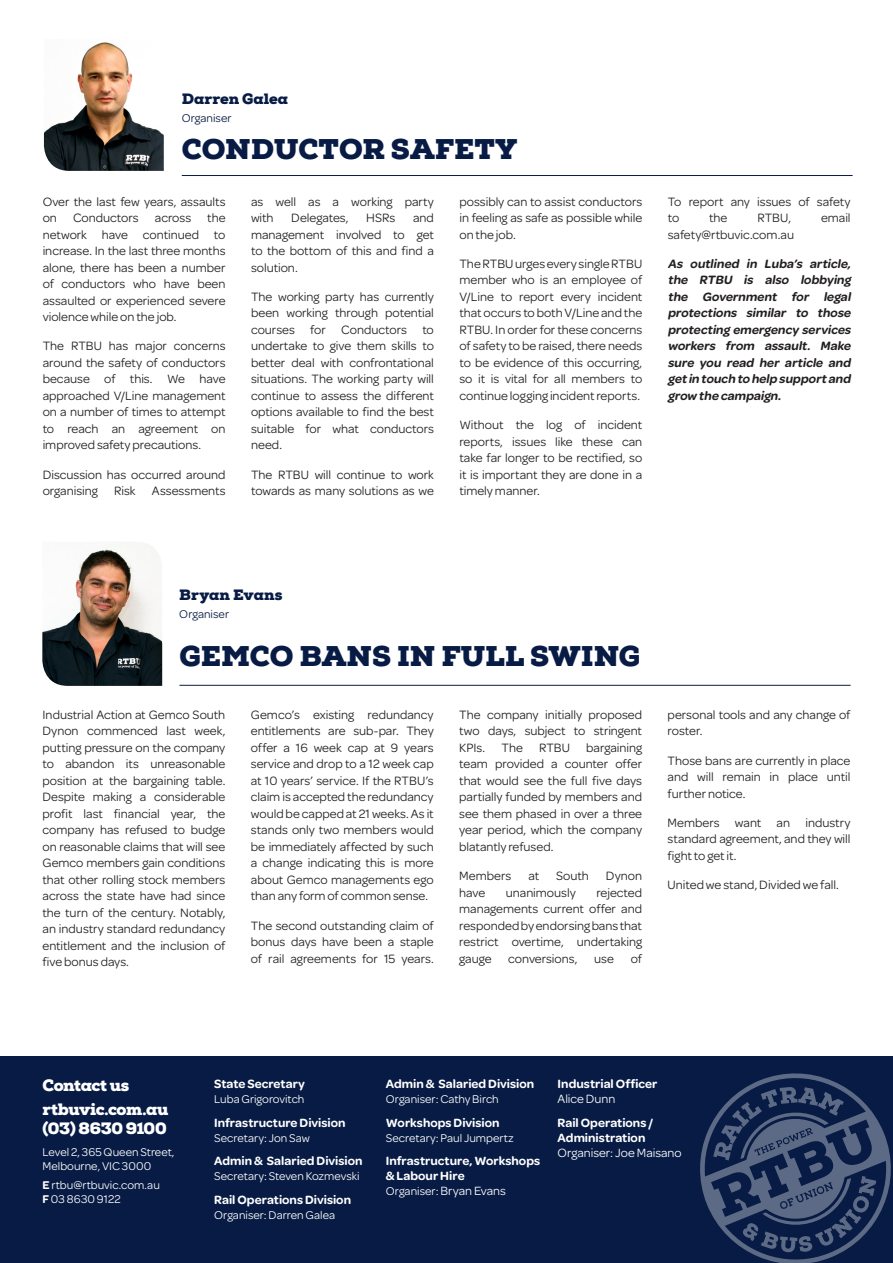
<style>
.page{position:relative;width:893px;height:1263px;background:#fff}
.page>*{position:absolute;margin:0;border:0;box-sizing:border-box;transform-origin:0 0}
.t1{font:900 28.5px "Nexa Slab";color:#071b44}
.t2{font:900 16.5px/19.5px "Nexa Slab";letter-spacing:-.02em;color:#fff}
.t3{font:900 15px "Nexa Slab";color:#071b44}
.t4{font:12.9px/16.5px "Omnes";color:#231f20;text-align:justify}
.t5{font:italic 600 12.9px/16.5px "Omnes";letter-spacing:-.005em;color:#231f20}
.Body_white{font:600 12.75px/15px "Omnes";color:#fff}
.Body_white-2{font:12px/13.5px "Omnes";color:#fff}
.t6{font:12px "Omnes";color:#071b44}
.s1{font-weight:600}
.s2{font-size:12.75px}
.s3{font-weight:400}
</style>
<div class="page">
<div style="left:0;top:1056px;width:893px;height:207px;background:#071b44"></div>
<svg style="left:700px;top:1073px;width:191px;height:190px"></svg>
<hr style="left:182px;top:175px;width:671px;height:1px;background:#071b44">
<img style="left:44px;top:42px;width:120px;height:129px">
<img style="left:42px;top:542px;width:120px;height:144px">
<hr style="left:179px;top:685px;width:672px;height:1px;background:#071b44">
<p class="t3" style="left:182px;top:89px;width:108px">Darren Galea</p>
<p class="t6" style="left:182px;top:110px;width:51px">Organiser</p>
<p class="t1" style="left:182px;top:131px;width:337px">CONDUCTOR SAFETY</p>
<p class="t4" style="left:43px;top:192px;width:184px">Over the last few years, assaults on Conductors across the network have continued to increase. In the last three months alone, there has been a number of conductors who have been assaulted or experienced severe violence while on the job.</p>
<p class="t4" style="left:43px;top:337px;width:184px">The RTBU has major concerns around the safety of conductors because of this. We have approached V/Line management on a number of times to attempt to reach an agreement on improved safety precautions.</p>
<p class="t4" style="left:43px;top:465px;width:184px">Discussion has occurred around organising</p>
<p class="t4" style="left:114px;top:482px;width:23px">Risk</p>
<p class="t4" style="left:152px;top:482px;width:75px">Assessments</p>
<p class="t4" style="left:251px;top:192px;width:184px">as well as a working party with</p>
<p class="t4" style="left:251px;top:209px;width:184px;text-indent:162px">and management involved to get to the bottom of this and find a solution.</p>
<p class="t4" style="left:251px;top:288px;width:184px">The working party has currently been working through potential courses for Conductors to undertake to give them skills to better deal with confrontational situations. The working party will continue to assess the different options available to find the best suitable for what conductors need.</p>
<p class="t4" style="left:251px;top:465px;width:184px">The RTBU will continue to work towards as many solutions as we</p>
<p class="t4" style="left:291px;top:209px;width:59px">Delegates,</p>
<p class="t4" style="left:366px;top:209px;width:31px">HSRs</p>
<p class="t4" style="left:459px;top:192px;width:184px">possibly can to assist conductors in feeling as safe as possible while on the job.</p>
<p class="t4" style="left:459px;top:255px;width:184px">The RTBU urges every single RTBU member who is an employee of V/Line to report every incident that occurs to both V/Line and the RTBU. In order for these concerns of safety to be raised, there needs to be evidence of this occurring, so it is vital for all members to continue logging incident reports.</p>
<p class="t4" style="left:459px;top:416px;width:184px">Without the log of incident reports, issues like these can take far longer to be rectified, so it is important they are done in a timely manner.</p>
<p class="t4" style="left:668px;top:192px;width:184px">To report any issues of safety to</p>
<p class="t4" style="left:709px;top:209px;width:20px">the</p>
<p class="t4" style="left:757px;top:209px;width:35px">RTBU,</p>
<p class="t4" style="left:821px;top:209px;width:31px">email</p>
<p class="t4" style="left:668px;top:225px;width:128px">safety@rtbuvic.com.au</p>
<p class="t5" style="left:668px;top:255px;width:187px">As outlined in Luba’s article, the RTBU is also lobbying the Government for legal protections similar to those protecting emergency services workers from assault. Make sure you read her article and getin touch to help supportand grow the campaign.</p>
<p class="t3" style="left:179px;top:585px;width:105px">Bryan Evans</p>
<p class="t6" style="left:179px;top:606px;width:51px">Organiser</p>
<p class="t1" style="left:179px;top:638px;width:462px">GEMCO BANS IN FULL SWING</p>
<p class="t4" style="left:43px;top:706px;width:184px">Industrial Action at Gemco South Dynon commenced last week, putting pressure on the company to abandon its unreasonable position at the bargaining table.<br>Despite making a considerable profit last financial year, the company has refused to budge on reasonable claims that will see Gemco members gain conditions that other rolling stock members across the state have had since the turn of the century. Notably, an industry standard redundancy entitlement and the inclusion of five bonus days.</p>
<p class="t4" style="left:251px;top:706px;width:184px">Gemco’s existing redundancy entitlements are sub-par. They offer a 16 week cap at 9 years service and drop to a 12 week cap at 10 years’ service. If the RTBU’s claim is accepted the redundancy would be capped at 21 weeks. As it stands only two members would be immediately affected by such a change indicating this is more about Gemco managements ego than any form of common sense.</p>
<p class="t4" style="left:251px;top:916px;width:184px">The second outstanding claim of bonus days have been a staple of rail agreements for 15 years.</p>
<p class="t4" style="left:459px;top:706px;width:184px">The company initially proposed two days, subject to stringent KPIs.</p>
<p class="t4" style="left:459px;top:739px;width:184px;text-indent:127px">bargaining team provided a counter offer that would see the full five days partially funded by members and see them phased in over a three year period, which the company blatantly refused.</p>
<p class="t4" style="left:459px;top:867px;width:54px">Members</p>
<p class="t4" style="left:528px;top:867px;width:12px">at</p>
<p class="t4" style="left:556px;top:867px;width:34px">South</p>
<p class="t4" style="left:606px;top:867px;width:38px">Dynon</p>
<p class="t4" style="left:459px;top:883px;width:28px">have</p>
<p class="t4" style="left:506px;top:883px;width:71px">unanimously</p>
<p class="t4" style="left:501px;top:739px;width:23px">The</p>
<p class="t4" style="left:539px;top:739px;width:33px">RTBU</p>
<p class="t4" style="left:459px;top:883px;width:184px;text-indent:137px">rejected managements current offer and responded by endorsing bans that restrict overtime, undertaking gauge</p>
<p class="t4" style="left:508px;top:949px;width:71px">conversions,</p>
<p class="t4" style="left:594px;top:949px;width:21px">use</p>
<p class="t4" style="left:631px;top:949px;width:13px">of</p>
<p class="t4" style="left:668px;top:706px;width:184px">personal tools and any change of roster.</p>
<p class="t4" style="left:668px;top:751px;width:184px">Those bans are currently in place and will remain in place until further notice.</p>
<p class="t4" style="left:668px;top:814px;width:184px">Members want an industry standard agreement, and they will fight to get it.</p>
<p class="t4" style="left:668px;top:876px;width:173px">United we stand, Divided we fall.</p>
<p class="t2" style="left:43px;top:1075px;width:88px">Contact us</p>
<p class="t2" style="left:43px;top:1099px;width:127px">rtbuvic.com.au (03) 8630 9100</p>
<p class="Body_white-2" style="left:43px;top:1145px;width:133px">Level 2, 365 Queen Street,<br>Melbourne, VIC 3000</p>
<p class="Body_white-2" style="left:43px;top:1178px;width:119px"><span class="s1">E</span> rtbu@rtbuvic.com.au<br><span class="s1">F</span> 03 8630 9122</p>
<p class="Body_white" style="left:214px;top:1076px;width:92px">State Secretary</p>
<p class="Body_white-2" style="left:214px;top:1092px;width:92px">Luba Grigorovitch</p>
<p class="Body_white" style="left:214px;top:1114px;width:133px">Infrastructure Division</p>
<p class="Body_white-2" style="left:214px;top:1130px;width:97px">Secretary: Jon Saw</p>
<p class="Body_white" style="left:214px;top:1153px;width:150px">Admin &amp; Salaried Division</p>
<p class="Body_white-2" style="left:214px;top:1169px;width:147px">Secretary: Steven Kozmevski</p>
<p class="Body_white" style="left:214px;top:1191px;width:138px">Rail Operations Division</p>
<p class="Body_white-2" style="left:214px;top:1207px;width:122px">Organiser: Darren Galea</p>
<p class="Body_white" style="left:386px;top:1076px;width:150px">Admin &amp; Salaried Division</p>
<p class="Body_white-2" style="left:386px;top:1092px;width:114px">Organiser: Cathy Birch</p>
<p class="Body_white" style="left:386px;top:1114px;width:115px">Workshops Division</p>
<p class="Body_white-2" style="left:386px;top:1130px;width:129px">Secretary: Paul Jumpertz</p>
<p class="Body_white" style="left:386px;top:1153px;width:156px">Infrastructure, Workshops &amp; Labour Hire</p>
<p class="Body_white-2" style="left:386px;top:1184px;width:122px">Organiser: <span class="s2">Bryan Evans</span></p>
<p class="Body_white" style="left:558px;top:1076px;width:101px">Industrial Officer<br><span class="s3">Alice Dunn</span></p>
<p class="Body_white" style="left:558px;top:1114px;width:126px">Rail Operations /<br>Administration<br><span class="s3">Organiser: Joe Maisano</span></p>
</div>
